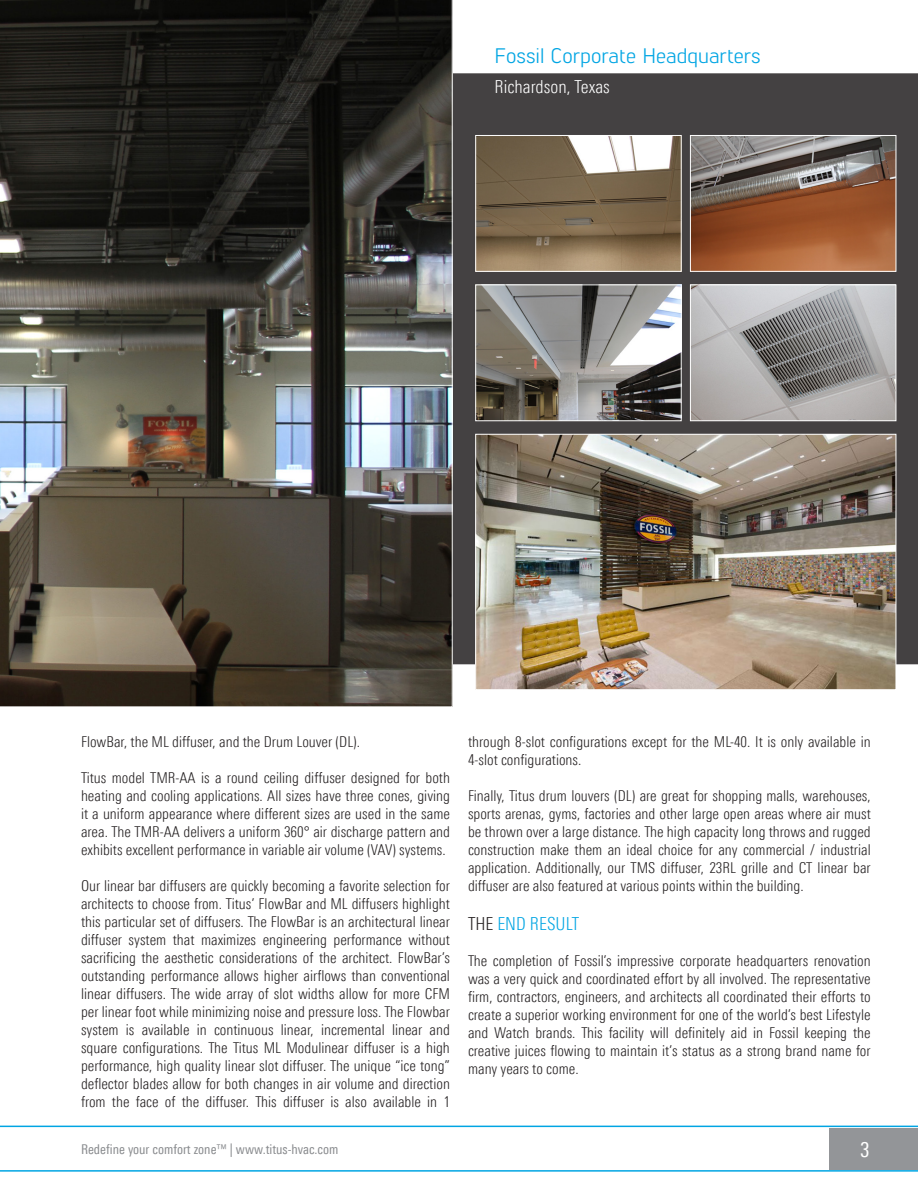
<style>
.page{position:relative;width:918px;height:1188px;background:#fff}
.page>*{position:absolute;margin:0;border:0;box-sizing:border-box;transform-origin:0 0}
.t1{font:21px "Lintel";color:#00a5e3}
.Heading_4{font:condensed 21px "LT Univers";color:#fff}
.Title_Heading{font:300 condensed 18px "LT Univers";color:#fff}
.t2{font:300 condensed 18px "LT Univers";color:#00a5e3}
.Title_sub{font:300 condensed 15px/18px "LT Univers";color:#231f20;text-align:justify}
.t3{font:condensed 13.5px "LT Univers";color:#8a8c8f}
.s1{color:#231f20}
</style>
<div class="page">
<div style="left:453px;top:73px;width:465px;height:592px;background:#444142"></div>
<img style="left:0;top:0;width:453px;height:707px">
<img style="left:477px;top:137px;width:203px;height:133px">
<div style="left:475px;top:135px;width:207px;height:137px;border:1px solid #fff"></div>
<img style="left:477px;top:286px;width:203px;height:133px">
<div style="left:475px;top:284px;width:207px;height:137px;border:1px solid #fff"></div>
<img style="left:477px;top:436px;width:417px;height:252px">
<div style="left:475px;top:434px;width:421px;height:256px;border:1px solid #fff"></div>
<img style="left:692px;top:137px;width:202px;height:133px">
<div style="left:690px;top:135px;width:206px;height:137px;border:1px solid #fff"></div>
<img style="left:692px;top:286px;width:202px;height:133px">
<div style="left:690px;top:284px;width:206px;height:137px;border:1px solid #fff"></div>
<hr style="left:0;top:1126px;width:918px;height:1px;background:#00a5e3">
<hr style="left:0;top:1170px;width:918px;height:2px;background:#00a5e3">
<div style="left:830px;top:1128px;width:88px;height:41px;background:#939598"></div>
<p class="t1" style="left:495px;top:41px;width:268px">Fossil Corporate Headquarters</p>
<p class="Title_Heading" style="left:495px;top:76px;width:117px">Richardson, Texas</p>
<p class="Title_sub" style="left:81px;top:732px;width:281px">FlowBar, the ML diffuser, and the Drum Louver (DL).</p>
<p class="Title_sub" style="left:81px;top:768px;width:371px">Titus model TMR-AA is a round ceiling diffuser designed for both heating and cooling applications. All sizes have three cones, giving it a uniform appearance where different sizes are used in the same area. The TMR-AA delivers a uniform 360° air discharge pattern and exhibits excellent performance in variable air volume (VAV) systems.</p>
<p class="Title_sub" style="left:81px;top:876px;width:371px">Our linear bar diffusers are quickly becoming a favorite selection for architects to choose from. Titus’ FlowBar and ML diffusers highlight this particular set of diffusers. The FlowBar is an architectural linear diffuser system that maximizes engineering performance without sacrificing the aesthetic considerations of the architect. FlowBar’s outstanding performance allows higher airflows than conventional linear diffusers. The wide array of slot widths allow for more CFM per linear foot while minimizing noise and pressure loss. The Flowbar system is available in continuous linear, incremental linear and square configurations. The Titus ML Modulinear diffuser is a high performance, high quality linear slot diffuser. The unique “ice tong” deflector blades allow for both changes in air volume and direction from the face of the diffuser. This diffuser is also available in 1</p>
<p class="Title_sub" style="left:468px;top:732px;width:404px">through 8-slot configurations except for the ML-40. It is only available in<br>4-slot configurations.</p>
<p class="Title_sub" style="left:468px;top:786px;width:404px">Finally, Titus drum louvers (DL) are great for shopping malls, warehouses, sports arenas, gyms, factories and other large open areas where air must be thrown over a large distance. The high capacity long throws and rugged construction make them an ideal choice for any commercial / industrial application. Additionally, our TMS diffuser, 23RL grille and CT linear bar diffuser are also featured at various points within the building.</p>
<p class="t2" style="left:468px;top:914px;width:113px"><span class="s1">THE</span> END RESULT</p>
<p class="Title_sub" style="left:468px;top:952px;width:404px">The completion of Fossil’s impressive corporate headquarters renovation was a very quick and coordinated effort by all involved. The representative firm, contractors, engineers, and architects all coordinated their efforts to create a superior working environment for one of the world’s best Lifestyle and Watch brands. This facility will definitely aid in Fossil keeping the creative juices flowing to maintain it’s status as a strong brand name for many years to come.</p>
<p class="t3" style="left:81px;top:1141px;width:259px">Redefine your comfort zone™ | www.titus-hvac.com</p>
<p class="Heading_4" style="left:860px;top:1137px;width:11px">3</p>
</div>
